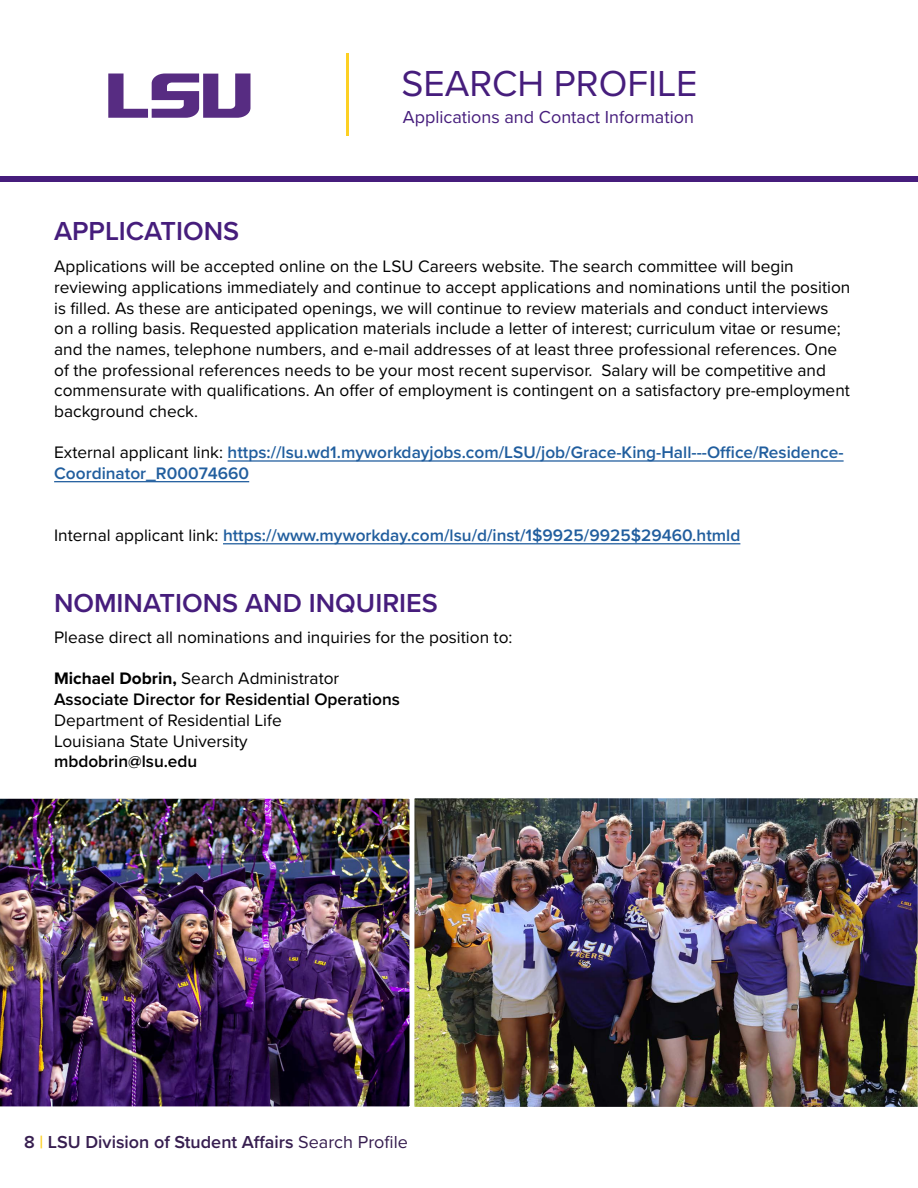
<style>
.page{position:relative;width:918px;height:1188px;background:#fff}
.page>*{position:absolute;margin:0;border:0;box-sizing:border-box;transform-origin:0 0}
.t1{font:37.5px "Proxima Nova";color:#461d7c}
.t2{font:600 27px "Proxima Nova";color:#461d7c}
.t3{font:600 18px "Proxima Nova";color:#371e50}
.t4{font:18px "Proxima Nova";color:#461d7c}
.t5{font:17.25px/20.7px "Proxima Nova";color:#000}
.t6{font:600 17.25px/20.7px "Proxima Nova";color:#215e9e}
.t7{font:600 17.25px/20.7px "Proxima Nova";color:#000}
.s1{font-weight:400;color:#000}
.s2{font-weight:700}
.s3{font-weight:400}
.s4{color:#fdd023}
</style>
<div class="page">
<div style="left:0;top:176px;width:918px;height:6px;background:#461d7c"></div>
<hr style="left:346px;top:54px;width:2px;height:82px;background:#fdd023">
<hr style="left:228px;top:460px;width:616px;height:2px;background:#215e9e">
<hr style="left:54px;top:481px;width:195px;height:1px;background:#215e9e">
<hr style="left:223px;top:543px;width:517px;height:1px;background:#215e9e">
<svg style="left:108px;top:74px;width:142px;height:44px"></svg>
<img style="left:0;top:798px;width:410px;height:309px">
<img style="left:414px;top:798px;width:504px;height:309px">
<h2 class="t2" style="left:54px;top:211px;width:187px">APPLICATIONS</h2>
<h1 class="t1" style="left:401px;top:55px;width:298px">SEARCH PROFILE</h1>
<p class="t4" style="left:403px;top:103px;width:293px">Applications and Contact Information</p>
<p class="t5" style="left:54px;top:255px;width:798px">Applications will be accepted online on the LSU Careers website. The search committee will begin reviewing applications immediately and continue to accept applications and nominations until the position is filled. As these are anticipated openings, we will continue to review materials and conduct interviews on a rolling basis. Requested application materials include a letter of interest; curriculum vitae or resume; and the names, telephone numbers, and e-mail addresses of at least three professional references. One of the professional references needs to be your most recent supervisor. Salary will be competitive and commensurate with qualifications. An offer of employment is contingent on a satisfactory pre-employment background check.</p>
<p class="t6" style="left:54px;top:442px;width:791px"><span class="s1">External applicant link:</span> https://lsu.wd1.myworkdayjobs.com/LSU/job/Grace-King-Hall---Office/Residence-<br>Coordinator_R00074660</p>
<p class="t6" style="left:54px;top:525px;width:688px"><span class="s1">Internal applicant link:</span> https://www.myworkday.com/lsu/d/inst/1$9925/9925$29460.htmld</p>
<h2 class="t2" style="left:54px;top:583px;width:385px">NOMINATIONS AND INQUIRIES</h2>
<p class="t5" style="left:54px;top:626px;width:460px">Please direct all nominations and inquiries for the position to:</p>
<p class="t7" style="left:54px;top:668px;width:347px"><span class="s2">Michael Dobrin,</span> <span class="s3">Search Administrator<br></span>Associate Director for Residential Operations</p>
<p class="t5" style="left:54px;top:709px;width:229px">Department of Residential Life<br>Louisiana State University</p>
<p class="t7" style="left:54px;top:751px;width:145px">mbdobrin@lsu.edu</p>
<p class="t3" style="left:24px;top:1129px;width:385px">8 <span class="s4">|</span> LSU Division of Student Affairs <span class="s3">Search Profile</span></p>
</div>
